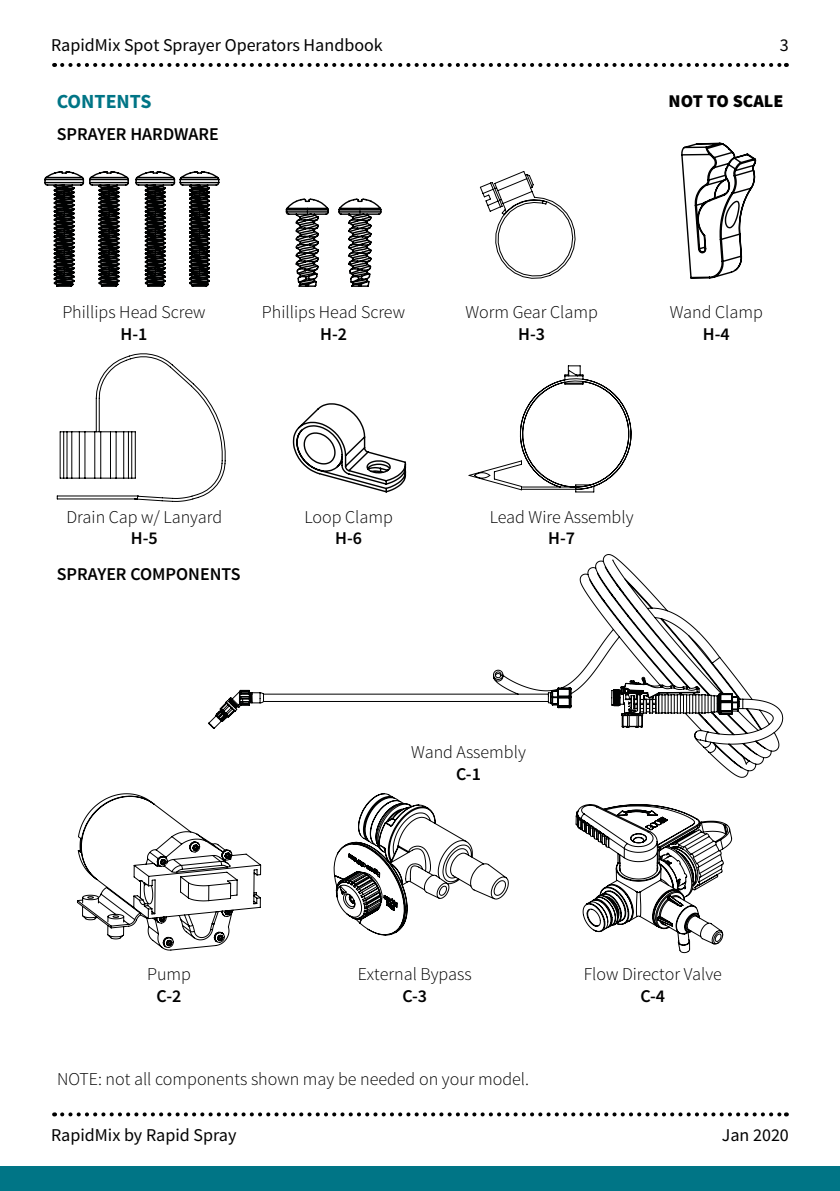
<style>
.page{position:relative;width:840px;height:1191px;background:#fff}
.page>*{position:absolute;margin:0;border:0;box-sizing:border-box;transform-origin:0 0}
.t1{font:700 20px "Source Sans Pro";color:#007586}
.t2{font:300 18px "Source Sans Pro";color:#000}
.t3{font:600 18px "Source Sans Pro";color:#000}
.t4{font:18px "Source Sans Pro";color:#000}
.t5{font:900 18px "Source Sans Pro";color:#000}
</style>
<div class="page">
<svg style="left:62px;top:63px;width:724px;height:4px"></svg>
<svg style="left:62px;top:1112px;width:724px;height:4px"></svg>
<div style="left:0;top:1166px;width:839px;height:25px;background:#007586"></div>
<svg style="left:479px;top:171px;width:96px;height:108px"></svg>
<svg style="left:468px;top:365px;width:163px;height:128px"></svg>
<svg style="left:56px;top:353px;width:170px;height:149px"></svg>
<svg style="left:333px;top:793px;width:176px;height:143px"></svg>
<svg style="left:44px;top:171px;width:176px;height:116px"></svg>
<svg style="left:285px;top:198px;width:97px;height:89px"></svg>
<svg style="left:681px;top:142px;width:75px;height:137px"></svg>
<svg style="left:292px;top:403px;width:115px;height:90px"></svg>
<svg style="left:208px;top:554px;width:575px;height:224px"></svg>
<svg style="left:77px;top:793px;width:185px;height:158px"></svg>
<svg style="left:574px;top:736px;width:158px;height:217px"></svg>
<p class="t4" style="left:51px;top:33px;width:333px">RapidMix Spot Sprayer Operators Handbook</p>
<p class="t4" style="left:779px;top:33px;width:10px">3</p>
<p class="t1" style="left:57px;top:88px;width:96px">CONTENTS</p>
<p class="t5" style="left:668px;top:89px;width:116px">NOT TO SCALE</p>
<p class="t3" style="left:57px;top:123px;width:163px">SPRAYER HARDWARE</p>
<p class="t2" style="left:62px;top:301px;width:145px">Phillips Head Screw</p>
<p class="t3" style="left:120px;top:322px;width:28px">H-1</p>
<p class="t2" style="left:262px;top:301px;width:145px">Phillips Head Screw</p>
<p class="t3" style="left:320px;top:322px;width:28px">H-2</p>
<p class="t2" style="left:465px;top:301px;width:134px">Worm Gear Clamp</p>
<p class="t3" style="left:518px;top:322px;width:28px">H-3</p>
<p class="t2" style="left:669px;top:301px;width:95px">Wand Clamp</p>
<p class="t3" style="left:702px;top:322px;width:28px">H-4</p>
<p class="t2" style="left:66px;top:506px;width:157px">Drain Cap w/ Lanyard</p>
<p class="t3" style="left:131px;top:527px;width:28px">H-5</p>
<p class="t3" style="left:57px;top:562px;width:185px">SPRAYER COMPONENTS</p>
<p class="t2" style="left:304px;top:506px;width:90px">Loop Clamp</p>
<p class="t3" style="left:335px;top:527px;width:28px">H-6</p>
<p class="t2" style="left:489px;top:506px;width:145px">Lead Wire Assembly</p>
<p class="t3" style="left:548px;top:527px;width:28px">H-7</p>
<p class="t2" style="left:411px;top:741px;width:116px">Wand Assembly</p>
<p class="t3" style="left:456px;top:762px;width:26px">C-1</p>
<p class="t2" style="left:147px;top:963px;width:45px">Pump</p>
<p class="t3" style="left:156px;top:984px;width:26px">C-2</p>
<p class="t2" style="left:357px;top:963px;width:115px">External Bypass</p>
<p class="t3" style="left:402px;top:984px;width:26px">C-3</p>
<p class="t2" style="left:583px;top:963px;width:140px">Flow Director Valve</p>
<p class="t3" style="left:640px;top:984px;width:26px">C-4</p>
<p class="t2" style="left:57px;top:1068px;width:473px">NOTE: not all components shown may be needed on your model.</p>
<p class="t4" style="left:51px;top:1123px;width:187px">RapidMix by Rapid Spray</p>
<p class="t4" style="left:721px;top:1123px;width:69px">Jan 2020</p>
</div>
